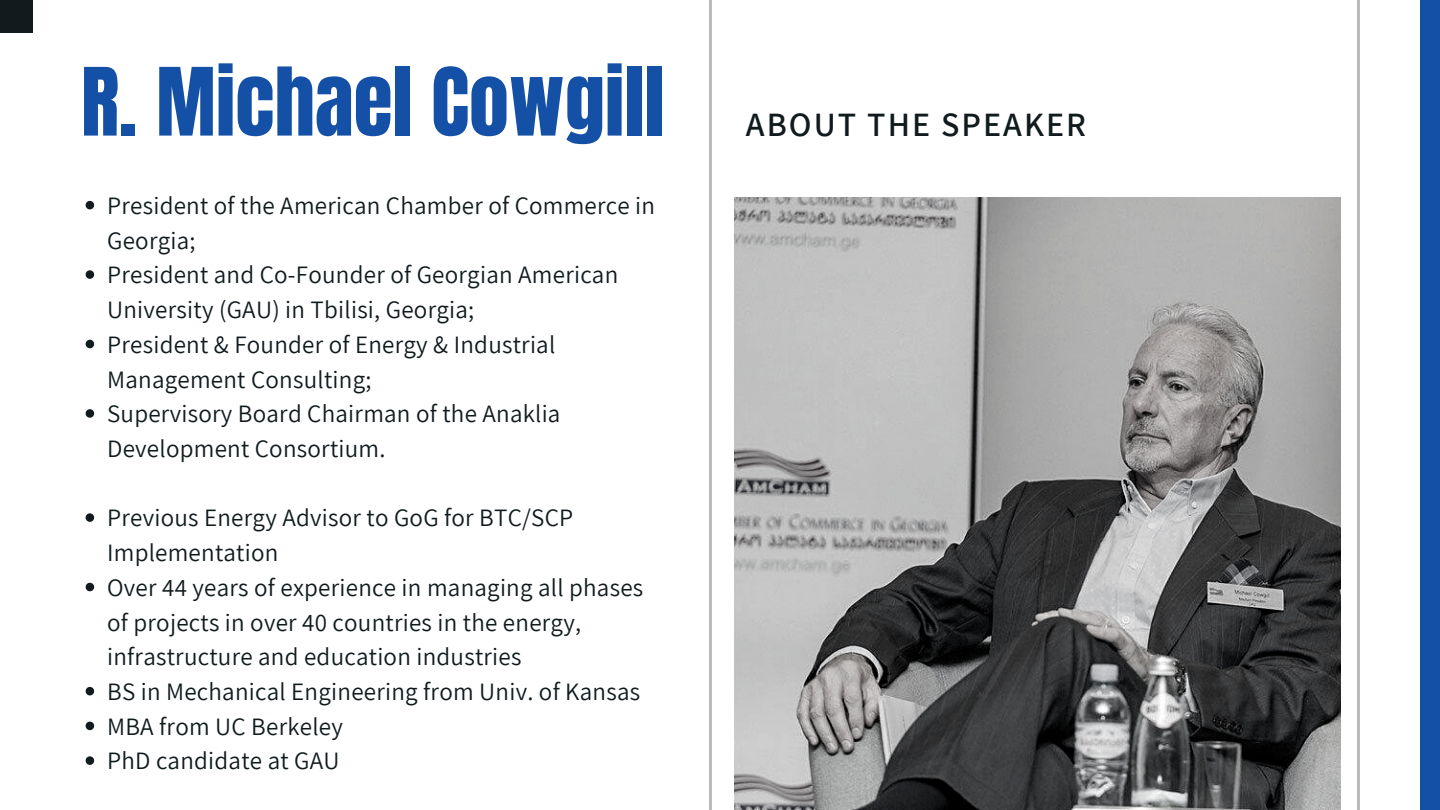
<style>
.page{position:relative;width:1440px;height:810px;background:#fff}
.page>*{position:absolute;margin:0;border:0;box-sizing:border-box;transform-origin:0 0}
.t1{font:80px "Anton";color:#1450a5}
.t2{font:600 34px "Assistant";letter-spacing:.06em;color:#111b1e}
.t3{font:25px/34.7px "Assistant";letter-spacing:.01em;color:#111b1e}
</style>
<div class="page">
<svg style="left:86px;top:201px;width:8px;height:8px"></svg>
<svg style="left:86px;top:270px;width:8px;height:9px"></svg>
<svg style="left:86px;top:340px;width:8px;height:8px"></svg>
<svg style="left:86px;top:409px;width:8px;height:9px"></svg>
<svg style="left:86px;top:513px;width:8px;height:9px"></svg>
<svg style="left:86px;top:583px;width:8px;height:8px"></svg>
<svg style="left:86px;top:687px;width:8px;height:8px"></svg>
<svg style="left:86px;top:722px;width:8px;height:8px"></svg>
<svg style="left:86px;top:756px;width:8px;height:9px"></svg>
<hr style="left:1357px;top:0;width:2px;height:810px;background:#111b1e">
<hr style="left:709px;top:0;width:2px;height:810px;background:#111b1e">
<div style="left:0;top:0;width:33px;height:33px;background:#111b1e"></div>
<div style="left:1420px;top:0;width:20px;height:810px;background:#1450a5"></div>
<img style="left:734px;top:198px;width:606px;height:612px">
<h1 class="t1" style="left:81px;top:45px;width:585px">R. Michael Cowgill</h1>
<p class="t3" style="left:107px;top:187px;width:550px">President of the American Chamber of Commerce in Georgia;<br>President and Co-Founder of Georgian American University (GAU) in Tbilisi, Georgia;<br>President &amp; Founder of Energy &amp; Industrial Management Consulting;<br>Supervisory Board Chairman of the Anaklia Development Consortium.</p>
<p class="t3" style="left:107px;top:500px;width:538px">Previous Energy Advisor to GoG for BTC/SCP Implementation<br>Over 44 years of experience in managing all phases of projects in over 40 countries in the energy, infrastructure and education industries<br>BS in Mechanical Engineering from Univ. of Kansas MBA from UC Berkeley<br>PhD candidate at GAU</p>
<h2 class="t2" style="left:746px;top:101px;width:342px">ABOUT THE SPEAKER</h2>
</div>
